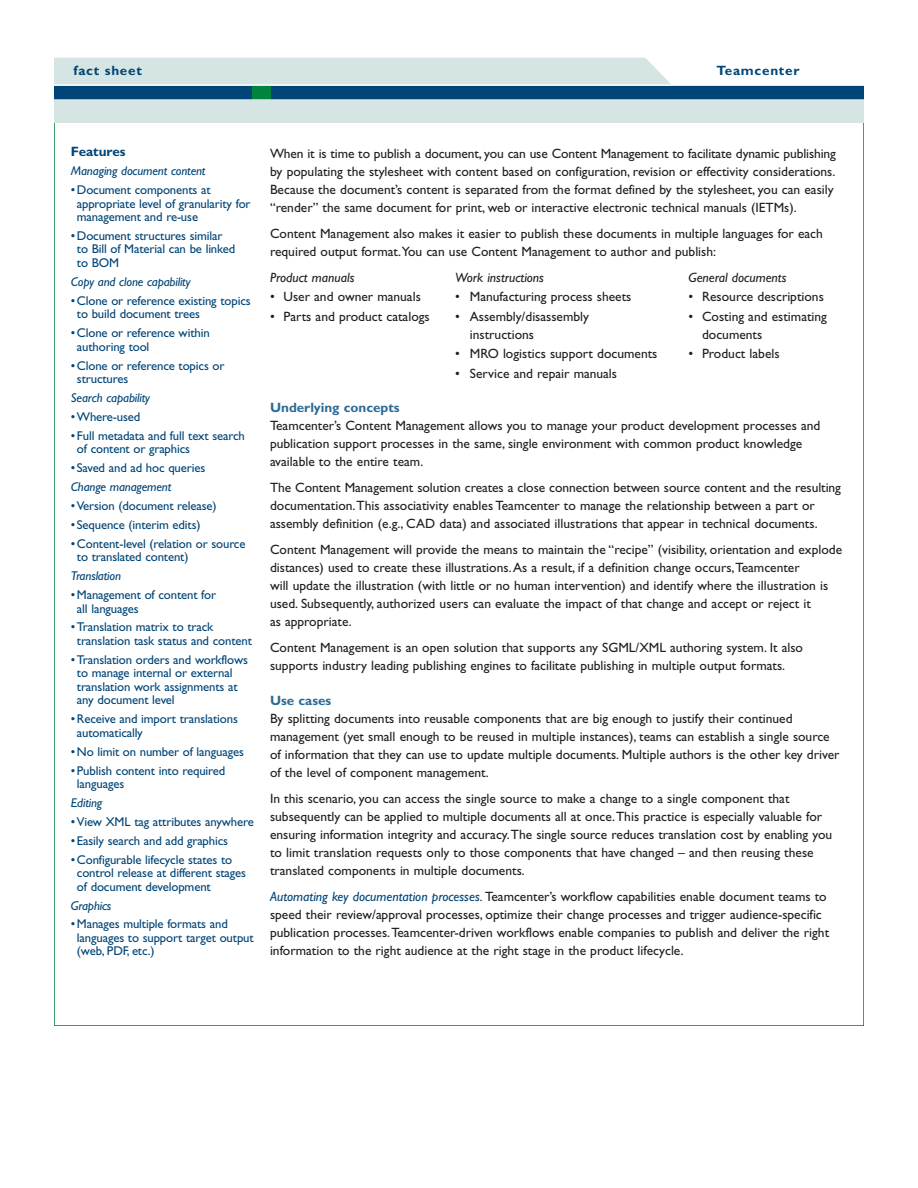
<style>
.page{position:relative;width:918px;height:1188px;background:#fff}
.page>*{position:absolute;margin:0;border:0;box-sizing:border-box;transform-origin:0 0}
.t1{font:13.5px/18px "Gill Sans Std";color:#231f20}
.t2{font:italic 13.5px "Gill Sans Std";color:#231f20}
.t3{font:700 13.5px "Gill Sans Std";color:#2c6a98}
.t4{font:700 13.5px "Gill Sans Std";letter-spacing:.055em;color:#004577}
.t5{font:700 13.5px "Gill Sans Std";color:#004577}
.t6{font:12.75px/13.5px "Gill Sans Std";letter-spacing:-.01em;color:#004577}
.t7{font:italic 12.75px "Gill Sans Std";letter-spacing:-.01em;color:#004577}
.s1{font-style:italic;color:#004577}
</style>
<div class="page">
<div style="left:54px;top:85px;width:810px;height:15px;background:#004577"></div>
<div style="left:54px;top:58px;width:617px;height:26px;background:#d5e5e3"></div>
<div style="left:252px;top:85px;width:18px;height:15px;background:#00843d"></div>
<hr style="left:52px;top:84px;width:827px;height:2px;background:#fff">
<hr style="left:52px;top:99px;width:822px;height:2px;background:#fff">
<div style="left:54px;top:101px;width:810px;height:22px;background:#d5e5e3"></div>
<p class="t4" style="left:74px;top:65px;width:70px">fact sheet</p>
<p class="t4" style="left:717px;top:65px;width:84px">Teamcenter</p>
<p class="t5" style="left:71px;top:147px;width:56px">Features</p>
<p class="t7" style="left:71px;top:166px;width:136px">Managing document content</p>
<p class="t6" style="left:77px;top:184px;width:175px;text-indent:-6px">•Document components at appropriate level of granularity for management and re-use</p>
<p class="t6" style="left:77px;top:230px;width:160px;text-indent:-6px">•Document structures similar to Bill of Material can be linked to BOM</p>
<p class="t7" style="left:71px;top:277px;width:121px">Copy and clone capability</p>
<p class="t6" style="left:77px;top:295px;width:175px;text-indent:-6px">•Clone or reference existing topics to build document trees</p>
<p class="t6" style="left:77px;top:327px;width:134px;text-indent:-6px">•Clone or reference within authoring tool</p>
<p class="t6" style="left:77px;top:360px;width:149px;text-indent:-6px">•Clone or reference topics or structures</p>
<p class="t7" style="left:71px;top:393px;width:80px">Search capability</p>
<p class="t6" style="left:71px;top:411px;width:71px">•Where-used</p>
<p class="t6" style="left:77px;top:430px;width:170px;text-indent:-6px">•Full metadata and full text search of content or graphics</p>
<p class="t6" style="left:71px;top:462px;width:136px">•Saved and ad hoc queries</p>
<p class="t7" style="left:71px;top:482px;width:102px">Change management</p>
<p class="t6" style="left:71px;top:500px;width:147px">•Version (document release)</p>
<p class="t6" style="left:71px;top:519px;width:131px">•Sequence (interim edits)</p>
<p class="t6" style="left:77px;top:538px;width:170px;text-indent:-6px">•Content-level (relation or source to translated content)</p>
<p class="t7" style="left:71px;top:571px;width:52px">Translation</p>
<p class="t6" style="left:77px;top:589px;width:141px;text-indent:-6px">•Management of content for all languages</p>
<p class="t6" style="left:77px;top:622px;width:177px;text-indent:-6px">•Translation matrix to track translation task status and content</p>
<p class="t6" style="left:77px;top:654px;width:173px;text-indent:-6px">•Translation orders and workflows to manage internal or external translation work assignments at any document level</p>
<p class="t6" style="left:77px;top:713px;width:163px;text-indent:-6px">•Receive and import translations automatically</p>
<p class="t6" style="left:71px;top:746px;width:175px">•No limit on number of languages</p>
<p class="t6" style="left:77px;top:765px;width:150px;text-indent:-6px">•Publish content into required languages</p>
<p class="t7" style="left:71px;top:798px;width:33px">Editing</p>
<p class="t6" style="left:71px;top:816px;width:184px">•View XML tag attributes anywhere</p>
<p class="t6" style="left:71px;top:835px;width:159px">•Easily search and add graphics</p>
<p class="t6" style="left:77px;top:854px;width:171px;text-indent:-6px">•Configurable lifecycle states to control release at different stages of document development</p>
<p class="t7" style="left:71px;top:900px;width:42px">Graphics</p>
<p class="t6" style="left:77px;top:919px;width:178px;text-indent:-6px">•Manages multiple formats and languages to support target output (web, PDF, etc.)</p>
<p class="t1" style="left:270px;top:145px;width:567px">When it is time to publish a document, you can use Content Management to facilitate dynamic publishing by populating the stylesheet with content based on configuration, revision or effectivity considerations.<br>Because the document’s content is separated from the format defined by the stylesheet, you can easily “render” the same document for print, web or interactive electronic technical manuals (IETMs).</p>
<p class="t1" style="left:270px;top:225px;width:554px">Content Management also makes it easier to publish these documents in multiple languages for each required output format.You can use Content Management to author and publish:</p>
<p class="t2" style="left:270px;top:272px;width:86px">Product manuals</p>
<p class="t2" style="left:455px;top:272px;width:90px">Work instructions</p>
<p class="t2" style="left:689px;top:272px;width:99px">General documents</p>
<p class="t1" style="left:270px;top:289px;width:152px">• User and owner manuals</p>
<p class="t1" style="left:455px;top:289px;width:178px">• Manufacturing process sheets</p>
<p class="t1" style="left:689px;top:289px;width:137px">• Resource descriptions</p>
<p class="t1" style="left:270px;top:309px;width:161px">• Parts and product catalogs</p>
<p class="t1" style="left:455px;top:309px;width:135px">• Assembly/disassembly</p>
<p class="t1" style="left:689px;top:309px;width:140px">• Costing and estimating</p>
<p class="t1" style="left:470px;top:327px;width:66px">instructions</p>
<p class="t1" style="left:702px;top:327px;width:62px">documents</p>
<p class="t1" style="left:455px;top:346px;width:204px">• MRO logistics support documents</p>
<p class="t1" style="left:689px;top:346px;width:93px">• Product labels</p>
<p class="t1" style="left:455px;top:366px;width:163px">• Service and repair manuals</p>
<p class="t3" style="left:270px;top:402px;width:131px">Underlying concepts</p>
<p class="t1" style="left:270px;top:418px;width:552px">Teamcenter’s Content Management allows you to manage your product development processes and publication support processes in the same, single environment with common product knowledge available to the entire team.</p>
<p class="t1" style="left:270px;top:480px;width:572px">The Content Management solution creates a close connection between source content and the resulting documentation.This associativity enables Teamcenter to manage the relationship between a part or assembly definition (e.g., CAD data) and associated illustrations that appear in technical documents.</p>
<p class="t1" style="left:270px;top:542px;width:574px">Content Management will provide the means to maintain the “recipe” (visibility, orientation and explode distances) used to create these illustrations.As a result, if a definition change occurs,Teamcenter<br>will update the illustration (with little or no human intervention) and identify where the illustration is used. Subsequently, authorized users can evaluate the impact of that change and accept or reject it<br>as appropriate.</p>
<p class="t1" style="left:270px;top:640px;width:535px">Content Management is an open solution that supports any SGML/XML authoring system. It also supports industry leading publishing engines to facilitate publishing in multiple output formats.</p>
<p class="t3" style="left:270px;top:695px;width:63px">Use cases</p>
<p class="t1" style="left:270px;top:710px;width:571px">By splitting documents into reusable components that are big enough to justify their continued management (yet small enough to be reused in multiple instances), teams can establish a single source of information that they can use to update multiple documents. Multiple authors is the other key driver of the level of component management.</p>
<p class="t1" style="left:270px;top:790px;width:564px">In this scenario, you can access the single source to make a change to a single component that subsequently can be applied to multiple documents all at once.This practice is especially valuable for ensuring information integrity and accuracy.The single source reduces translation cost by enabling you to limit translation requests only to those components that have changed – and then reusing these translated components in multiple documents.</p>
<p class="t1" style="left:270px;top:889px;width:561px"><span class="s1">Automating key documentation processes.</span> Teamcenter’s workflow capabilities enable document teams to speed their review/approval processes, optimize their change processes and trigger audience-specific publication processes.Teamcenter-driven workflows enable companies to publish and deliver the right information to the right audience at the right stage in the product lifecycle.</p>
</div>
